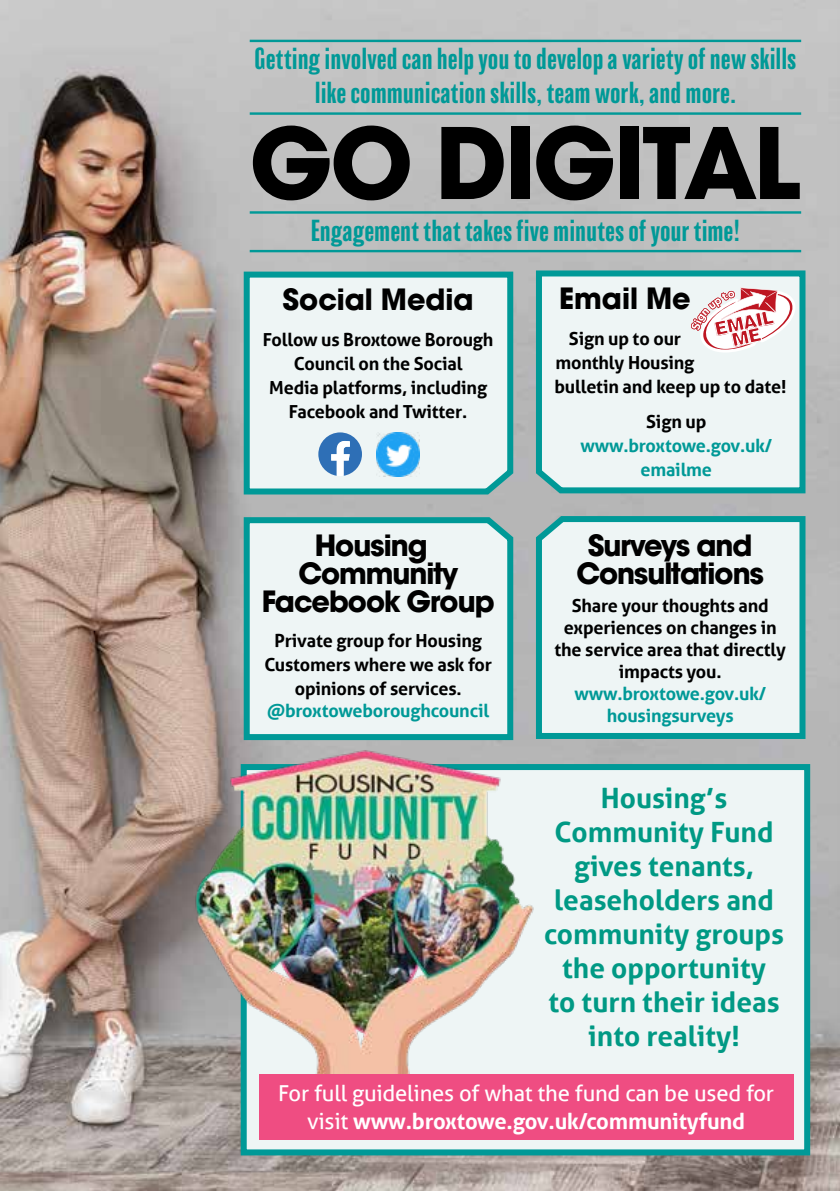
<style>
.page{position:relative;width:840px;height:1191px;background:#fff}
.page>*{position:absolute;margin:0;border:0;box-sizing:border-box;transform-origin:0 0}
.t1{font:700 108px "Avant Garde Md ITC";letter-spacing:-.02em;color:#000}
.t2{font:700 32px/28px "Avant Garde Md ITC";letter-spacing:-.03em;color:#000;text-align:center}
.t3{font:700 32px "Avant Garde Md ITC";color:#000}
.t4{font:condensed 28px/33.6px "Balboa";letter-spacing:.02em;color:#009997;text-align:center}
.t5{font:700 28px/34px "Aller";color:#009984;text-align:center}
.t6{font:22px/28px "Aller";letter-spacing:-.01em;color:#fff;text-align:center}
.t7{font:900 18.8px/14.4px "Halvett";color:#be1622;text-align:center}
.t8{font:700 18px/24px "Aller";letter-spacing:-.01em;color:#000;text-align:center}
.t9{font:700 18px/24px "Aller";letter-spacing:-.01em;color:#009997;text-align:center}
.s1{font-weight:700}
</style>
<div class="page">
<img style="left:0;top:0;width:839px;height:1191px">
<svg style="left:237px;top:761px;width:575px;height:397px;background:#d9eaea"></svg>
<hr style="left:249px;top:40px;width:551px;height:2px;background:#009997">
<hr style="left:249px;top:211px;width:551px;height:3px;background:#009997">
<hr style="left:249px;top:112px;width:551px;height:3px;background:#009997">
<hr style="left:249px;top:250px;width:551px;height:2px;background:#009997">
<svg style="left:240px;top:268px;width:278px;height:229px;background:#d3e8e8"></svg>
<svg style="left:532px;top:267px;width:276px;height:232px;background:#d2e7e7"></svg>
<svg style="left:240px;top:512px;width:276px;height:231px;background:#d4e8e8"></svg>
<svg style="left:530px;top:513px;width:278px;height:229px;background:#d5e8e8"></svg>
<svg style="left:318px;top:432px;width:44px;height:44px"></svg>
<img style="left:376px;top:432px;width:44px;height:44px">
<svg style="left:690px;top:287px;width:105px;height:65px"></svg>
<img style="left:188px;top:743px;width:349px;height:345px">
<div style="left:259px;top:1074px;width:534px;height:66px;background:#ef4d82"></div>
<p class="t4" style="left:255px;top:43px;width:542px">Getting involved can help you to develop a variety of new skills like communication skills, team work, and more.</p>
<p class="t1" style="left:249px;top:97px;width:552px">GO DIGITAL</p>
<p class="t4" style="left:311px;top:215px;width:430px">Engagement that takes five minutes of your time!</p>
<p class="t3" style="left:282px;top:280px;width:192px">Social Media</p>
<p class="t8" style="left:263px;top:327px;width:232px">Follow us Broxtowe Borough<br>Council on the Social<br>Media platforms, including<br>Facebook and Twitter.</p>
<p class="t2" style="left:261px;top:531px;width:234px">Housing<br>Community<br>Facebook Group</p>
<p class="t8" style="left:264px;top:629px;width:229px">Private group for Housing<br>Customers where we ask for opinions of services.</p>
<p class="t9" style="left:267px;top:699px;width:223px">@broxtoweboroughcouncil</p>
<p class="t2" style="left:559px;top:284px;width:133px">Email Me</p>
<p class="t8" style="left:554px;top:326px;width:233px;text-align:left;text-indent:15px">Sign up to our<br>monthly Housing<br>bulletin and keep up to date!</p>
<p class="t7" style="left:712px;top:322px;width:61px;rotate:-12deg">EMAIL<br>ME</p>
<p class="t8" style="left:646px;top:409px;width:61px">Sign up</p>
<p class="t9" style="left:580px;top:433px;width:193px">www.broxtowe.gov.uk/ emailme</p>
<p class="t2" style="left:576px;top:531px;width:189px">Surveys and<br>Consultations</p>
<p class="t8" style="left:554px;top:594px;width:233px;line-height:22px">Share your thoughts and experiences on changes in the service area that directly impacts you.</p>
<p class="t9" style="left:574px;top:682px;width:193px;line-height:22px">www.broxtowe.gov.uk/ housingsurveys</p>
<p class="t5" style="left:543px;top:780px;width:241px">Housing’s<br>Community Fund gives tenants, leaseholders and community groups the opportunity<br>to turn their ideas into reality!</p>
<p class="t6" style="left:278px;top:1078px;width:497px">For full guidelines of what the fund can be used for visit <span class="s1">www.broxtowe.gov.uk/communityfund</span></p>
</div>
